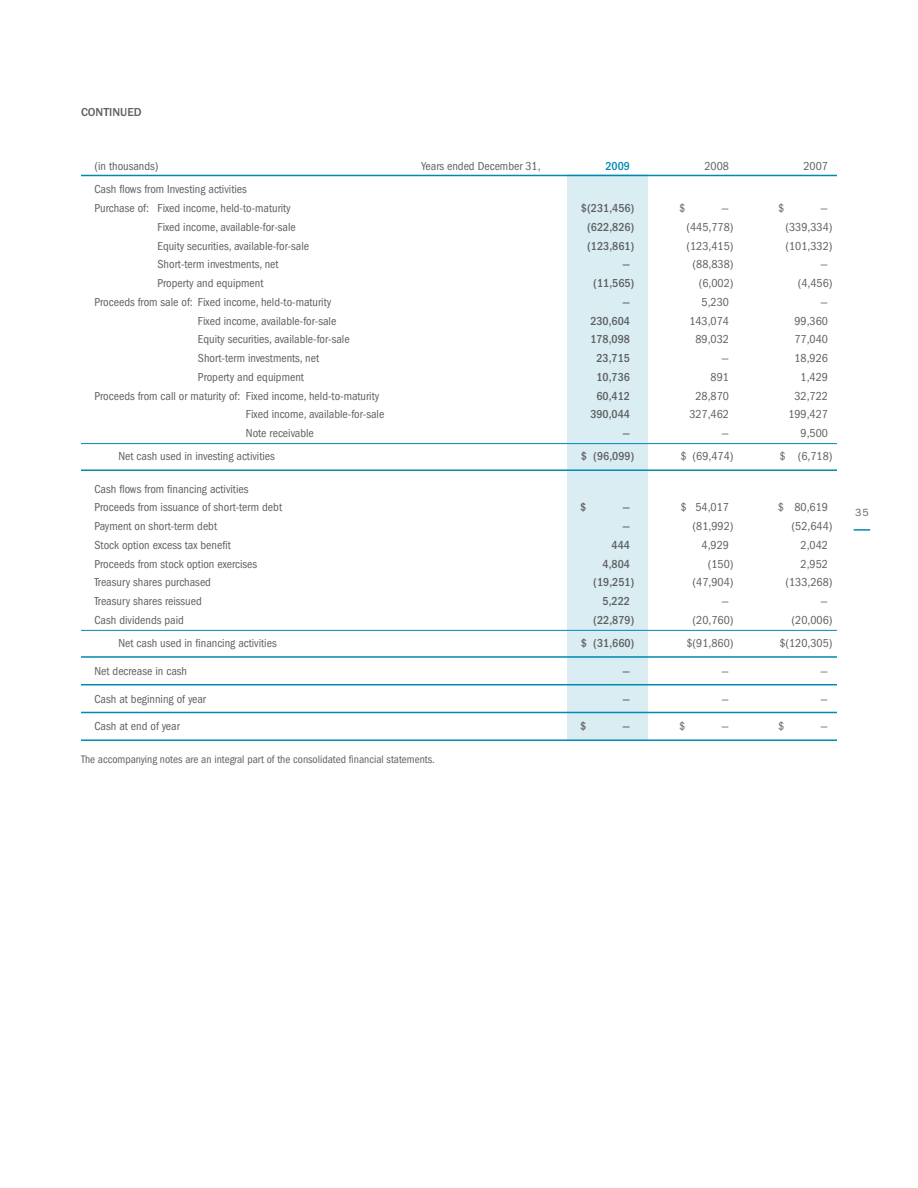
<style>
.page{position:relative;width:918px;height:1188px;background:#fff}
.page>*{position:absolute;margin:0;border:0;box-sizing:border-box;transform-origin:0 0}
.t1{font:condensed 12px/18.8px "ITC Franklin Gothic Std";color:#5f6062}
.t2{font:500 condensed 12px "ITC Franklin Gothic Std";color:#5f6062}
.t3{font:500 12px "ITC Franklin Gothic Std";color:#5f6062}
.t4{font:500 condensed 12px "ITC Franklin Gothic Std";color:#008ab0}
.t5{font:condensed 11.25px "ITC Franklin Gothic Std";color:#5f6062}
.t6{font:10.5px "ITC Franklin Gothic Std";color:#5f6062}
</style>
<div class="page">
<svg style="left:854px;top:529px;width:16px;height:2px"></svg>
<div style="left:567px;top:174px;width:81px;height:567px;background:#d9edf3"></div>
<hr style="left:81px;top:175px;width:756px;height:1px;background:#008ab0">
<hr style="left:81px;top:443px;width:756px;height:1px;background:#008ab0">
<hr style="left:81px;top:469px;width:756px;height:2px;background:#008ab0">
<hr style="left:81px;top:630px;width:756px;height:1px;background:#008ab0">
<hr style="left:81px;top:656px;width:756px;height:2px;background:#008ab0">
<hr style="left:81px;top:684px;width:756px;height:1px;background:#008ab0">
<hr style="left:81px;top:712px;width:756px;height:1px;background:#008ab0">
<hr style="left:81px;top:739px;width:756px;height:2px;background:#008ab0">
<p class="t3" style="left:81px;top:106px;width:62px">CONTINUED</p>
<p class="t1" style="left:94px;top:157px;width:66px">(in thousands)</p>
<p class="t1" style="left:421px;top:157px;width:121px">Years ended December 31,</p>
<p class="t4" style="left:605px;top:159px;width:26px">2009</p>
<p class="t1" style="left:704px;top:157px;width:26px">2008</p>
<p class="t1" style="left:803px;top:157px;width:26px">2007</p>
<p class="t1" style="left:94px;top:180px;width:198px">Cash flows from Investing activities<br>Purchase of: Fixed income, held-to-maturity</p>
<p class="t2" style="left:581px;top:201px;width:55px">$(231,456)</p>
<p class="t1" style="left:679px;top:199px;width:8px">$</p>
<p class="t1" style="left:722px;top:199px;width:9px">—</p>
<p class="t1" style="left:778px;top:199px;width:8px">$</p>
<p class="t1" style="left:821px;top:199px;width:9px">—</p>
<p class="t1" style="left:95px;top:218px;width:24px">F</p>
<p class="t1" style="left:163px;top:218px;width:135px">ixed income, available-for-sale</p>
<p class="t2" style="left:587px;top:220px;width:49px">(622,826)</p>
<p class="t1" style="left:686px;top:218px;width:49px">(445,778)</p>
<p class="t1" style="left:785px;top:218px;width:49px">(339,334)</p>
<p class="t1" style="left:158px;top:236px;width:153px">Equity securities, available-for-sale</p>
<p class="t2" style="left:587px;top:239px;width:49px">(123,861)</p>
<p class="t1" style="left:686px;top:236px;width:49px">(123,415)</p>
<p class="t1" style="left:785px;top:236px;width:49px">(101,332)</p>
<p class="t1" style="left:158px;top:255px;width:123px">Short-term investments, net</p>
<p class="t2" style="left:622px;top:258px;width:9px">—</p>
<p class="t1" style="left:693px;top:255px;width:42px">(88,838)</p>
<p class="t1" style="left:821px;top:255px;width:9px">—</p>
<p class="t1" style="left:158px;top:274px;width:107px">Property and equipment</p>
<p class="t2" style="left:593px;top:276px;width:43px">(11,565)</p>
<p class="t1" style="left:699px;top:274px;width:36px">(6,002)</p>
<p class="t1" style="left:798px;top:274px;width:36px">(4,456)</p>
<p class="t1" style="left:94px;top:293px;width:238px">Proceeds from sale of: Fixed income, held-to-maturity</p>
<p class="t2" style="left:622px;top:295px;width:9px">—</p>
<p class="t1" style="left:702px;top:293px;width:29px">5,230</p>
<p class="t1" style="left:821px;top:293px;width:9px">—</p>
<p class="t1" style="left:203px;top:311px;width:135px">ixed income, available-for-sale</p>
<p class="t2" style="left:590px;top:314px;width:41px">230,604</p>
<p class="t1" style="left:689px;top:311px;width:41px">143,074</p>
<p class="t1" style="left:794px;top:311px;width:35px">99,360</p>
<p class="t1" style="left:198px;top:330px;width:153px">Equity securities, available-for-sale</p>
<p class="t2" style="left:590px;top:333px;width:41px">178,098</p>
<p class="t1" style="left:695px;top:330px;width:35px">89,032</p>
<p class="t1" style="left:794px;top:330px;width:35px">77,040</p>
<p class="t1" style="left:198px;top:349px;width:123px">Short-term investments, net</p>
<p class="t2" style="left:596px;top:351px;width:35px">23,715</p>
<p class="t1" style="left:722px;top:349px;width:9px">—</p>
<p class="t1" style="left:794px;top:349px;width:35px">18,926</p>
<p class="t1" style="left:198px;top:368px;width:107px">Property and equipment</p>
<p class="t2" style="left:596px;top:370px;width:35px">10,736</p>
<p class="t1" style="left:711px;top:368px;width:20px">891</p>
<p class="t1" style="left:801px;top:368px;width:29px">1,429</p>
<p class="t1" style="left:94px;top:386px;width:286px">Proceeds from call or maturity of: Fixed income, held-to-maturity</p>
<p class="t2" style="left:596px;top:389px;width:35px">60,412</p>
<p class="t1" style="left:695px;top:386px;width:35px">28,870</p>
<p class="t1" style="left:794px;top:386px;width:35px">32,722</p>
<p class="t1" style="left:251px;top:405px;width:135px">ixed income, available-for-sale</p>
<p class="t2" style="left:590px;top:408px;width:41px">390,044</p>
<p class="t1" style="left:689px;top:405px;width:41px">327,462</p>
<p class="t1" style="left:788px;top:405px;width:41px">199,427</p>
<p class="t1" style="left:246px;top:424px;width:69px">Note receivable</p>
<p class="t2" style="left:622px;top:426px;width:9px">—</p>
<p class="t1" style="left:722px;top:424px;width:9px">—</p>
<p class="t1" style="left:801px;top:424px;width:29px">9,500</p>
<p class="t1" style="left:118px;top:447px;width:158px">Net cash used in investing activities</p>
<p class="t2" style="left:581px;top:450px;width:55px">$ (96,099)</p>
<p class="t1" style="left:680px;top:447px;width:55px">$ (69,474)</p>
<p class="t1" style="left:779px;top:447px;width:55px">$ (6,718)</p>
<p class="t1" style="left:94px;top:479px;width:189px">Cash flows from financing activities<br>Proceeds from issuance of short-term debt</p>
<p class="t2" style="left:580px;top:501px;width:8px">$</p>
<p class="t2" style="left:622px;top:501px;width:9px">—</p>
<p class="t1" style="left:680px;top:498px;width:50px">$ 54,017</p>
<p class="t1" style="left:778px;top:498px;width:52px">$ 80,619</p>
<p class="t1" style="left:94px;top:517px;width:124px">Payment on short-term debt</p>
<p class="t2" style="left:622px;top:519px;width:9px">—</p>
<p class="t1" style="left:693px;top:517px;width:42px">(81,992)</p>
<p class="t1" style="left:792px;top:517px;width:42px">(52,644)</p>
<p class="t1" style="left:94px;top:536px;width:138px">Stock option excess tax benefit</p>
<p class="t2" style="left:612px;top:538px;width:20px">444</p>
<p class="t1" style="left:702px;top:536px;width:29px">4,929</p>
<p class="t1" style="left:801px;top:536px;width:29px">2,042</p>
<p class="t1" style="left:94px;top:554px;width:164px">Proceeds from stock option exercises</p>
<p class="t2" style="left:603px;top:557px;width:29px">4,804</p>
<p class="t1" style="left:708px;top:554px;width:27px">(150)</p>
<p class="t1" style="left:801px;top:554px;width:29px">2,952</p>
<p class="t1" style="left:94px;top:573px;width:118px">Treasury shares purchased</p>
<p class="t2" style="left:593px;top:576px;width:43px">(19,251)</p>
<p class="t1" style="left:693px;top:573px;width:42px">(47,904)</p>
<p class="t1" style="left:785px;top:573px;width:49px">(133,268)</p>
<p class="t1" style="left:94px;top:592px;width:109px">Treasury shares reissued</p>
<p class="t2" style="left:603px;top:594px;width:29px">5,222</p>
<p class="t1" style="left:722px;top:592px;width:9px">—</p>
<p class="t1" style="left:821px;top:592px;width:9px">—</p>
<p class="t1" style="left:94px;top:611px;width:91px">Cash dividends paid</p>
<p class="t2" style="left:593px;top:613px;width:43px">(22,879)</p>
<p class="t1" style="left:693px;top:611px;width:42px">(20,760)</p>
<p class="t1" style="left:792px;top:611px;width:42px">(20,006)</p>
<p class="t1" style="left:118px;top:634px;width:160px">Net cash used in financing activities</p>
<p class="t2" style="left:581px;top:636px;width:55px">$ (31,660)</p>
<p class="t1" style="left:686px;top:634px;width:49px">$(91,860)</p>
<p class="t1" style="left:779px;top:634px;width:55px">$(120,305)</p>
<p class="t1" style="left:94px;top:662px;width:94px">Net decrease in cash</p>
<p class="t2" style="left:622px;top:664px;width:9px">—</p>
<p class="t1" style="left:722px;top:662px;width:9px">—</p>
<p class="t1" style="left:821px;top:662px;width:9px">—</p>
<p class="t1" style="left:94px;top:689px;width:113px">Cash at beginning of year</p>
<p class="t2" style="left:622px;top:692px;width:9px">—</p>
<p class="t1" style="left:722px;top:689px;width:9px">—</p>
<p class="t1" style="left:821px;top:689px;width:9px">—</p>
<p class="t1" style="left:94px;top:717px;width:87px">Cash at end of year</p>
<p class="t2" style="left:580px;top:720px;width:8px">$</p>
<p class="t2" style="left:622px;top:720px;width:9px">—</p>
<p class="t1" style="left:679px;top:717px;width:8px">$</p>
<p class="t1" style="left:722px;top:717px;width:9px">—</p>
<p class="t1" style="left:778px;top:717px;width:8px">$</p>
<p class="t1" style="left:821px;top:717px;width:9px">—</p>
<p class="t5" style="left:81px;top:753px;width:355px">The accompanying notes are an integral part of the consolidated financial statements.</p>
<p class="t6" style="left:855px;top:506px;width:15px">35</p>
</div>
